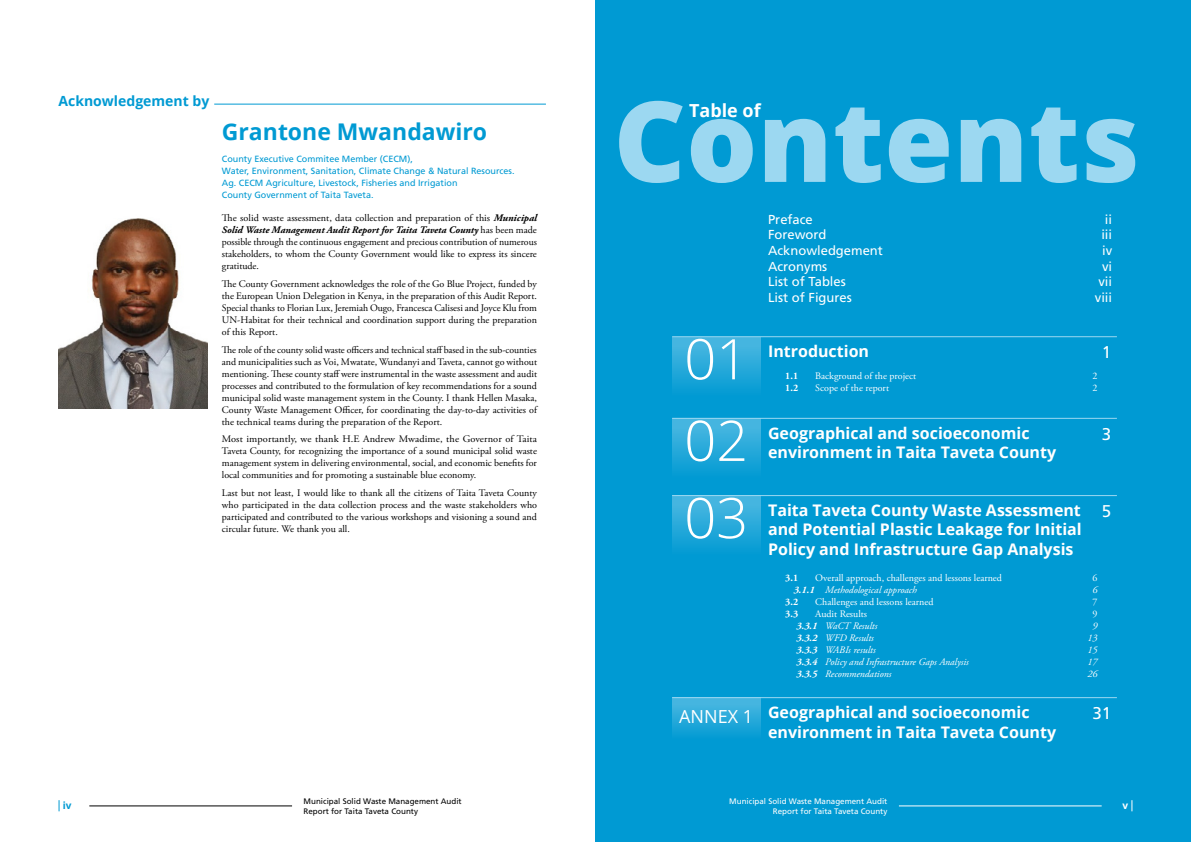
<style>
.page{position:relative;width:1191px;height:842px;background:#fff}
.page>*{position:absolute;margin:0;border:0;box-sizing:border-box;transform-origin:0 0}
.t1{font:800 112px "Open Sans";color:#9cd8f1}
.t2{font:300 56px/81.6px "Open Sans";color:#fff}
.t3{font:700 23px "Open Sans";color:#009ad3}
.t4{font:700 18px "Open Sans";color:#fff}
.t5{font:18px "Open Sans";color:#fff}
.t6{font:17px "Frutiger LT Std";color:#fff}
.t7{font:700 16px/19.2px "Open Sans";color:#fff}
.t8{font:700 14px "Open Sans";color:#009ad3}
.t9{font:13px "Frutiger LT Std";color:#fff}
.t10{font:10px/12px "Adobe Garamond Pro";color:#000;text-align:justify}
.t11{font:10px/12px "Adobe Garamond Pro";color:#000;text-align:justify;scale:1.04 1}
.t12{font:italic 10px "Adobe Garamond Pro";color:#fff}
.t13{font:10px "Adobe Garamond Pro";color:#fff}
.t14{font:700 10px "Adobe Garamond Pro";color:#fff}
.t15{font:700 10px "Open Sans";color:#009ad3}
.t16{font:700 10px "Open Sans";color:#fff}
.t17{font:9px/12px "Frutiger LT Std";color:#009ad3}
.t18{font:8px/10px "Frutiger LT Std";color:#fff;text-align:right}
.t19{font:8px/10px "Frutiger LT Std";color:#000}
.s1{font-weight:700;font-style:italic}
.s2{font-family:"Frutiger LT Std";font-weight:400;font-size:17px}
.s3{font-weight:700}
</style>
<div class="page">
<div style="left:595px;top:0;width:596px;height:842px;background:#009ad3"></div>
<div style="left:672px;top:337px;width:88px;height:66px;background:linear-gradient(to bottom,#4eb8e1,#0098d2)"></div>
<div style="left:672px;top:418px;width:88px;height:67px;background:linear-gradient(to bottom,#4eb9e2,#0097d2)"></div>
<div style="left:672px;top:698px;width:88px;height:46px;background:linear-gradient(to bottom,#4eb9e2,#0098d2)"></div>
<div style="left:672px;top:496px;width:88px;height:66px;background:linear-gradient(to bottom,#4db8e1,#0098d2)"></div>
<img style="left:59px;top:218px;width:149px;height:191px">
<hr style="left:214px;top:104px;width:332px;height:1px;background:#009ad3">
<hr style="left:672px;top:336px;width:444px;height:1px;background:#9cd8f1">
<hr style="left:672px;top:418px;width:444px;height:1px;background:#9cd8f1">
<hr style="left:672px;top:697px;width:444px;height:1px;background:#9cd8f1">
<hr style="left:672px;top:495px;width:444px;height:1px;background:#9cd8f1">
<hr style="left:899px;top:806px;width:202px;height:1px;background:#fff">
<hr style="left:89px;top:806px;width:203px;height:1px;background:#000">
<h3 class="t8" style="left:59px;top:91px;width:152px">Acknowledgement by</h3>
<h1 class="t1" style="left:613px;top:56px;width:528px">Contents</h1>
<h3 class="t4" style="left:689px;top:98px;width:73px">Table of</h3>
<h3 class="t3" style="left:222px;top:116px;width:267px">Grantone Mwandawiro</h3>
<p class="t17" style="left:222px;top:153px;width:294px">County Executive Commitee Member (CECM),<br>Water, Environment, Sanitation, Climate Change &amp; Natural Resources.<br>Ag. CECM Agriculture, Livestock, Fisheries and Irrigation<br>County Government of Taita Taveta.</p>
<p class="t10" style="left:222px;top:212px;width:317px">The solid waste assessment, data collection and preparation of this <span class="s1">Municipal Solid Waste Management Audit Report for Taita Taveta County</span> has been made possible through the continuous engagement and precious contribution of numerous stakeholders, to whom the County Government would like to express its sincere gratitude.</p>
<p class="t10" style="left:222px;top:278px;width:317px">The County Government acknowledges the role of the Go Blue Project, funded by the European Union Delegation in Kenya, in the preparation of this Audit Report.<br>Special thanks to Florian Lux, Jeremiah Ougo, Francesca Calisesi and Joyce Klu from UN-Habitat for their technical and coordination support during the preparation of this Report.</p>
<p class="t10" style="left:222px;top:344px;width:317px">The role of the county solid waste officers and technical staff based in the sub-counties and municipalities such as Voi, Mwatate, Wundanyi and Taveta, cannot go without mentioning. These county staff were instrumental in the waste assessment and audit processes and contributed to the formulation of key recommendations for a sound municipal solid waste management system in the County. I thank Hellen Masaka, County Waste Management Officer, for coordinating the day-to-day activities of the technical teams during the preparation of the Report.</p>
<p class="t11" style="left:222px;top:433px;width:304px">Most importantly, we thank H.E Andrew Mwadime, the Governor of Taita Taveta County, for recognizing the importance of a sound municipal solid waste management system in delivering environmental, social, and economic benefits for local communities and for promoting a sustainable blue economy.</p>
<p class="t10" style="left:222px;top:487px;width:317px">Last but not least, I would like to thank all the citizens of Taita Taveta County who participated in the data collection process and the waste stakeholders who participated and contributed to the various workshops and visioning a sound and circular future. We thank you all.</p>
<p class="t15" style="left:63px;top:798px;width:10px">iv</p>
<p class="t19" style="left:303px;top:796px;width:160px">Municipal Solid Waste Management Audit<br>Report for Taita Taveta County</p>
<h2 class="t2" style="left:684px;top:317px;width:65px">01<br>02</h2>
<h2 class="t2" style="left:684px;top:476px;width:65px">03</h2>
<h3 class="t5" style="left:679px;top:704px;width:75px">ANNEX 1</h3>
<h3 class="t9" style="left:768px;top:212px;width:46px">Preface</h3>
<h3 class="t9" style="left:1105px;top:212px;width:9px">ii</h3>
<h3 class="t9" style="left:768px;top:227px;width:60px">Foreword</h3>
<h3 class="t9" style="left:1101px;top:227px;width:12px">iii</h3>
<h3 class="t9" style="left:768px;top:243px;width:116px">Acknowledgement</h3>
<h3 class="t9" style="left:1102px;top:243px;width:12px">iv</h3>
<h3 class="t9" style="left:768px;top:258px;width:61px">Acronyms</h3>
<h3 class="t9" style="left:1102px;top:258px;width:12px">vi</h3>
<h3 class="t9" style="left:768px;top:274px;width:79px">List of Tables</h3>
<h3 class="t9" style="left:1098px;top:274px;width:15px">vii</h3>
<h3 class="t9" style="left:768px;top:290px;width:85px">List of Figures</h3>
<h3 class="t9" style="left:1094px;top:290px;width:19px">viii</h3>
<h3 class="t7" style="left:768px;top:342px;width:103px">Introduction</h3>
<h3 class="t6" style="left:1101px;top:342px;width:11px">1</h3>
<p class="t14" style="left:785px;top:370px;width:14px">1.1</p>
<p class="t13" style="left:815px;top:369px;width:103px">Background of the project</p>
<p class="t13" style="left:1092px;top:369px;width:6px">2</p>
<p class="t14" style="left:785px;top:382px;width:14px">1.2</p>
<p class="t13" style="left:815px;top:381px;width:75px">Scope of the report</p>
<p class="t13" style="left:1092px;top:381px;width:6px">2</p>
<h3 class="t7" style="left:768px;top:423px;width:289px">Geographical and socioeconomic environment in Taita Taveta County</h3>
<h3 class="t6" style="left:1101px;top:424px;width:11px">3</h3>
<h3 class="t7" style="left:768px;top:500px;width:345px">Taita Taveta County Waste Assessment <span class="s2">5 </span>and Potential Plastic Leakage for Initial<br>Policy and Infrastructure Gap Analysis</h3>
<p class="t14" style="left:785px;top:572px;width:14px">3.1</p>
<p class="t13" style="left:815px;top:572px;width:188px">Overall approach, challenges and lessons learned</p>
<p class="t13" style="left:1092px;top:572px;width:6px">6</p>
<p class="t12" style="left:793px;top:584px;width:125px"><span class="s3">3.1.1</span> Methodological approach</p>
<p class="t12" style="left:1092px;top:584px;width:6px">6</p>
<p class="t14" style="left:785px;top:596px;width:14px">3.2</p>
<p class="t13" style="left:815px;top:596px;width:120px">Challenges and lessons learned</p>
<p class="t13" style="left:1092px;top:596px;width:6px">7</p>
<p class="t14" style="left:785px;top:608px;width:14px">3.3</p>
<p class="t13" style="left:815px;top:608px;width:53px">Audit Results</p>
<p class="t13" style="left:1092px;top:608px;width:6px">9</p>
<p class="t12" style="left:796px;top:620px;width:82px"><span class="s3">3.3.1</span> WaCT Results</p>
<p class="t12" style="left:1092px;top:620px;width:6px">9</p>
<p class="t12" style="left:796px;top:632px;width:79px"><span class="s3">3.3.2</span> WFD Results</p>
<p class="t12" style="left:1087px;top:632px;width:11px">13</p>
<p class="t12" style="left:796px;top:644px;width:80px"><span class="s3">3.3.3</span> WABIs results</p>
<p class="t12" style="left:1087px;top:644px;width:11px">15</p>
<p class="t12" style="left:796px;top:656px;width:174px"><span class="s3">3.3.4</span> Policy and Infrastructure Gaps Analysis</p>
<p class="t12" style="left:1087px;top:656px;width:11px">17</p>
<p class="t12" style="left:796px;top:668px;width:96px"><span class="s3">3.3.5</span> Recommendations</p>
<p class="t12" style="left:1087px;top:668px;width:11px">26</p>
<h3 class="t7" style="left:768px;top:702px;width:289px">Geographical and socioeconomic environment in Taita Taveta County</h3>
<h3 class="t6" style="left:1092px;top:703px;width:20px">31</h3>
<p class="t18" style="left:729px;top:796px;width:160px">Municipal Solid Waste Management Audit<br>Report for Taita Taveta County</p>
<p class="t16" style="left:1122px;top:798px;width:7px">v</p>
</div>
